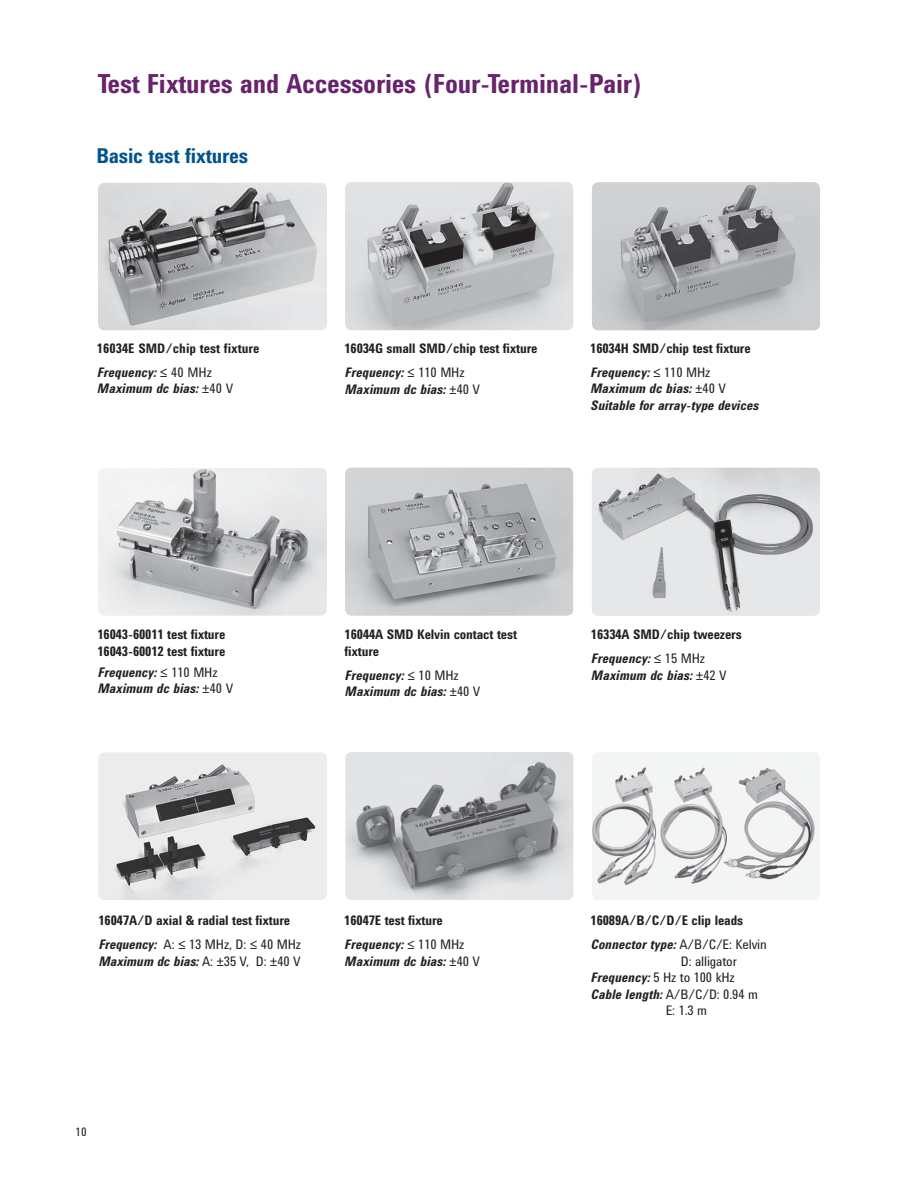
<style>
.page{position:relative;width:918px;height:1188px;background:#fff}
.page>*{position:absolute;margin:0;border:0;box-sizing:border-box;transform-origin:0 0}
.t1{font:700 27px "Agilent Condensed CFF";letter-spacing:-.01em;color:#67246d}
.t2{font:700 21px "Agilent Condensed CFF";letter-spacing:-.01em;color:#00538e}
.t3{font:700 13.5px/23.7px "Agilent Condensed CFF";letter-spacing:-.01em;color:#231f20}
.t4{font:italic 700 13.5px/16.5px "Agilent Condensed CFF";color:#231f20}
.t5{font:13.5px "Agilent Condensed CFF";letter-spacing:-.01em;color:#231f20}
.t6{font:12px "Agilent Condensed CFF";color:#231f20}
.s1{font-style:italic}
.s2{font-weight:400}
.s3{font-weight:400;font-style:normal}
.s4{font-weight:700;font-style:italic}
</style>
<div class="page">
<img style="left:98px;top:182px;width:229px;height:148px;border-radius:7px">
<img style="left:345px;top:182px;width:229px;height:148px;border-radius:7px">
<img style="left:592px;top:182px;width:228px;height:149px;border-radius:7px">
<img style="left:98px;top:468px;width:229px;height:148px;border-radius:7px">
<img style="left:345px;top:467px;width:228px;height:149px;border-radius:7px">
<img style="left:592px;top:467px;width:228px;height:149px;border-radius:7px">
<img style="left:98px;top:752px;width:229px;height:148px;border-radius:7px">
<img style="left:345px;top:752px;width:229px;height:148px;border-radius:7px">
<img style="left:592px;top:752px;width:228px;height:148px;border-radius:7px">
<h1 class="t1" style="left:98px;top:74px;width:546px">Test Fixtures and Accessories (Four-Terminal-Pair)</h1>
<h2 class="t2" style="left:97px;top:148px;width:153px">Basic test fixtures</h2>
<p class="t3" style="left:97px;top:338px;width:164px">16034E SMD/chip test fixture<br><span class="s1">Frequency:</span> <span class="s2">≤ 40 MHz</span></p>
<p class="t4" style="left:97px;top:382px;width:138px">Maximum dc bias: <span class="s3">±40 V</span></p>
<p class="t3" style="left:344px;top:338px;width:195px">16034G small SMD/chip test fixture<br><span class="s1">Frequency:</span> <span class="s2">≤ 110 MHz</span></p>
<p class="t4" style="left:344px;top:382px;width:137px">Maximum dc bias: <span class="s3">±40 V</span></p>
<p class="t3" style="left:590px;top:338px;width:162px">16034H SMD/chip test fixture<br><span class="s1">Frequency:</span> <span class="s2">≤ 110 MHz</span></p>
<p class="t4" style="left:590px;top:382px;width:170px">Maximum dc bias: <span class="s3">±40 V<br></span>Suitable for array-type devices</p>
<p class="t3" style="left:97px;top:628px;width:130px;line-height:16.2px">16043-60011 test fixture<br>16043-60012 test fixture</p>
<p class="t4" style="left:97px;top:665px;width:137px">Frequency: <span class="s3">≤ 110 MHz<br></span>Maximum dc bias: <span class="s3">±40 V</span></p>
<p class="t3" style="left:345px;top:628px;width:174px;line-height:16.5px">16044A SMD Kelvin contact test fixture</p>
<p class="t4" style="left:345px;top:668px;width:137px">Frequency: <span class="s3">≤ 10 MHz<br></span>Maximum dc bias: <span class="s3">±40 V</span></p>
<p class="t3" style="left:591px;top:624px;width:152px">16334A SMD/chip tweezers<br><span class="s1">Frequency:</span> <span class="s2">≤ 15 MHz</span></p>
<p class="t4" style="left:591px;top:668px;width:137px">Maximum dc bias: <span class="s3">±42 V</span></p>
<p class="t3" style="left:99px;top:910px;width:204px">16047A/D axial &amp; radial test fixture<br><span class="s1">Frequency:</span> <span class="s2">A: ≤ 13 MHz, D: ≤ 40 MHz</span></p>
<p class="t4" style="left:99px;top:954px;width:204px">Maximum dc bias: <span class="s3">A: ±35 V, D: ±40 V</span></p>
<p class="t3" style="left:344px;top:910px;width:122px">16047E test fixture<br><span class="s1">Frequency:</span> <span class="s2">≤ 110 MHz</span></p>
<p class="t4" style="left:344px;top:954px;width:137px">Maximum dc bias: <span class="s3">±40 V</span></p>
<p class="t6" style="left:76px;top:1128px;width:13px">10</p>
<p class="t3" style="left:591px;top:910px;width:178px">16089A/B/C/D/E clip leads<br><span class="s1">Connector type:</span> <span class="s2">A/B/C/E: Kelvin</span></p>
<p class="t5" style="left:681px;top:956px;width:57px">D: alligator</p>
<p class="t5" style="left:591px;top:972px;width:146px"><span class="s4">Frequency:</span> 5 Hz to 100 kHz</p>
<p class="t5" style="left:591px;top:989px;width:169px"><span class="s4">Cable length:</span> A/B/C/D: 0.94 m</p>
<p class="t5" style="left:666px;top:1005px;width:43px">E: 1.3 m</p>
</div>
